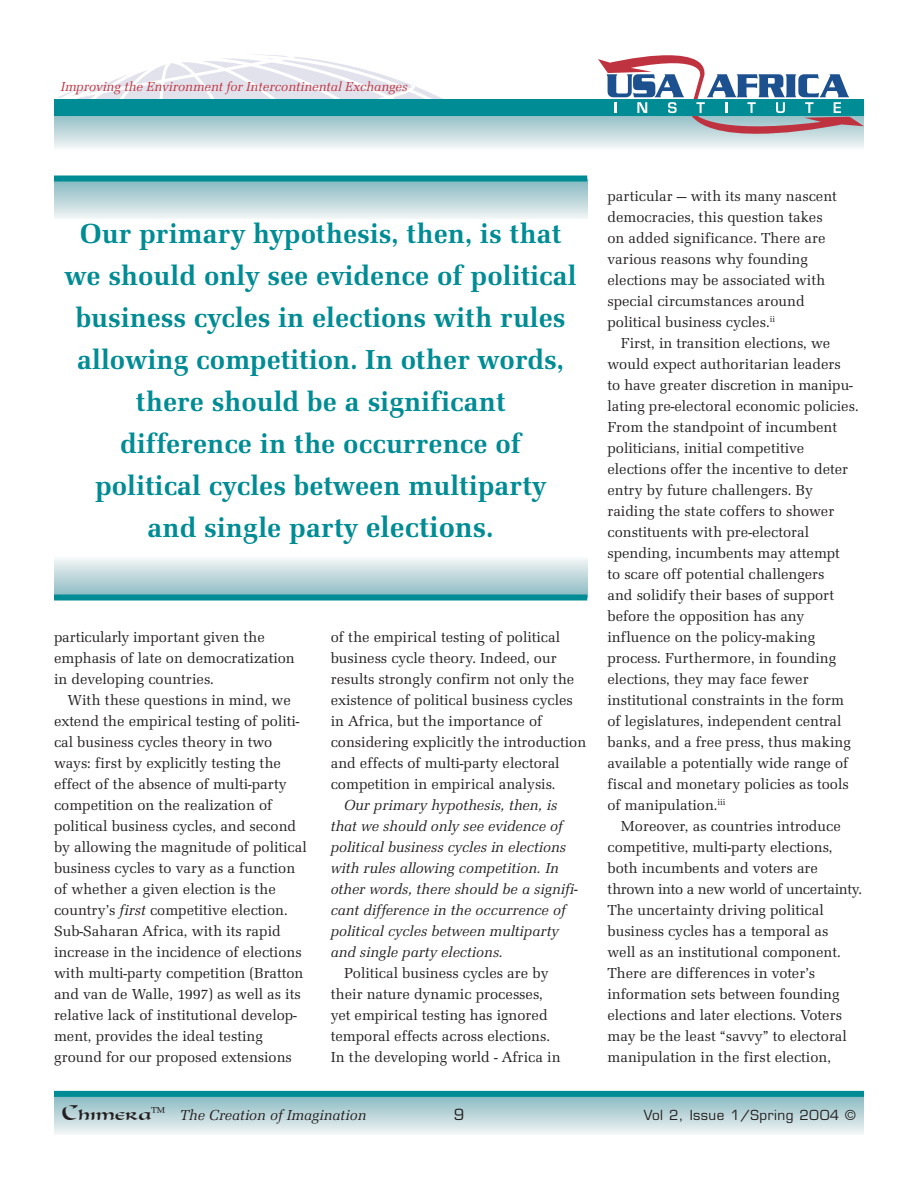
<style>
.page{position:relative;width:918px;height:1188px;background:#fff}
.page>*{position:absolute;margin:0;border:0;box-sizing:border-box;transform-origin:0 0}
.t1{font:700 28.5px/42px "URW Latino T";color:#008c94;text-align:center}
.t2{font:15px/21px "URW Latino T";color:#231f20}
.t3{font:italic 15px/21px "URW Latino T";color:#231f20}
.t4{font:15px "Eurostile";color:#231f20}
.t5{font:italic 13.5px "URW Latino T";color:#bf3340}
.t6{font:13.5px "Eurostile";letter-spacing:.035em;color:#231f20}
.s1{font-size:30px}
.s2{font-style:italic}
.s3{font-family:"Carinthia Demo";font-style:normal;font-size:21px}
</style>
<div class="page">
<svg style="left:58px;top:54px;width:385px;height:45px"></svg>
<svg style="left:54px;top:116px;width:544px;height:32px;background:#c2dadd"></svg>
<div style="left:54px;top:99px;width:810px;height:17px;background:#008c94"></div>
<svg style="left:598px;top:55px;width:266px;height:93px"></svg>
<div style="left:54px;top:1094px;width:810px;height:40px;background:linear-gradient(to bottom,#84b8bf,#eef2f3)"></div>
<div style="left:54px;top:1091px;width:810px;height:6px;background:#008c94"></div>
<div style="left:54px;top:180px;width:533px;height:39px;background:linear-gradient(to bottom,#84b9c0,#f1f4f4)"></div>
<div style="left:54px;top:176px;width:533px;height:6px;background:#008c94"></div>
<svg style="left:54px;top:559px;width:533px;height:36px;background:#bcd7db"></svg>
<div style="left:54px;top:595px;width:533px;height:6px;background:#008c94"></div>
<p class="t5" style="left:61px;top:81px;width:349px">Improving the Environment for Intercontinental Exchanges</p>
<p class="t1" style="left:64px;top:215px;width:514px">Our primary hypothesis, then, is that we should only see evidence of political business cycles in elections with rules allowing competition. In other words, there should be a significant<br>difference in the occurrence of political cycles between multiparty<br>and single party <span class="s1">elections.</span></p>
<p class="t2" style="left:54px;top:628px;width:242px">particularly important given the emphasis of late on democratization in developing countries.</p>
<p class="t2" style="left:54px;top:691px;width:254px;text-indent:13px">With these questions in mind, we extend the empirical testing of politi&shy;cal business cycles theory in two ways: first by explicitly testing the effect of the absence of multi-party competition on the realization of political business cycles, and second by allowing the magnitude of political business cycles to vary as a function of whether a given election is the country’s <span class="s2">first</span> competitive election.<br>Sub-Saharan Africa, with its rapid increase in the incidence of elections with multi-party competition (Bratton and van de Walle, 1997) as well as its relative lack of institutional develop&shy;ment, provides the ideal testing ground for our proposed extensions</p>
<p class="t2" style="left:331px;top:628px;width:257px">of the empirical testing of political business cycle theory. Indeed, our results strongly confirm not only the existence of political business cycles in Africa, but the importance of considering explicitly the introduction and effects of multi-party electoral competition in empirical analysis.</p>
<p class="t3" style="left:331px;top:796px;width:249px;text-indent:14px">Our primary hypothesis, then, is that we should only see evidence of political business cycles in elections with rules allowing competition. In other words, there should be a signifi&shy;cant difference in the occurrence of political cycles between multiparty and single party elections.</p>
<p class="t2" style="left:331px;top:964px;width:231px;text-indent:14px">Political business cycles are by their nature dynamic processes, yet empirical testing has ignored temporal effects across elections.<br>In the developing world - Africa in</p>
<p class="t2" style="left:607px;top:187px;width:231px">particular — with its many nascent democracies, this question takes on added significance. There are various reasons why founding elections may be associated with special circumstances around political business cycles.<sup>ii</sup></p>
<p class="t2" style="left:607px;top:334px;width:253px;text-indent:14px">First, in transition elections, we would expect authoritarian leaders<br>to have greater discretion in manipu&shy;lating pre-electoral economic policies.<br>From the standpoint of incumbent politicians, initial competitive elections offer the incentive to deter entry by future challengers. By raiding the state coffers to shower constituents with pre-electoral spending, incumbents may attempt<br>to scare off potential challengers<br>and solidify their bases of support before the opposition has any influence on the policy-making process. Furthermore, in founding elections, they may face fewer institutional constraints in the form of legislatures, independent central banks, and a free press, thus making available a potentially wide range of fiscal and monetary policies as tools of manipulation.<sup>iii</sup></p>
<p class="t2" style="left:607px;top:817px;width:256px;text-indent:14px">Moreover, as countries introduce competitive, multi-party elections, both incumbents and voters are thrown into a new world of uncertainty.<br>The uncertainty driving political business cycles has a temporal as<br>well as an institutional component.<br>There are differences in voter’s information sets between founding elections and later elections. Voters may be the least “savvy” to electoral manipulation in the first election,</p>
<p class="t3" style="left:62px;top:1106px;width:306px"><span class="s3">Chimera</span><sup>™</sup> The Creation of Imagination</p>
<p class="t4" style="left:454px;top:1109px;width:12px">9</p>
<p class="t6" style="left:644px;top:1110px;width:213px">Vol 2, Issue 1/Spring 2004 ©</p>
</div>
